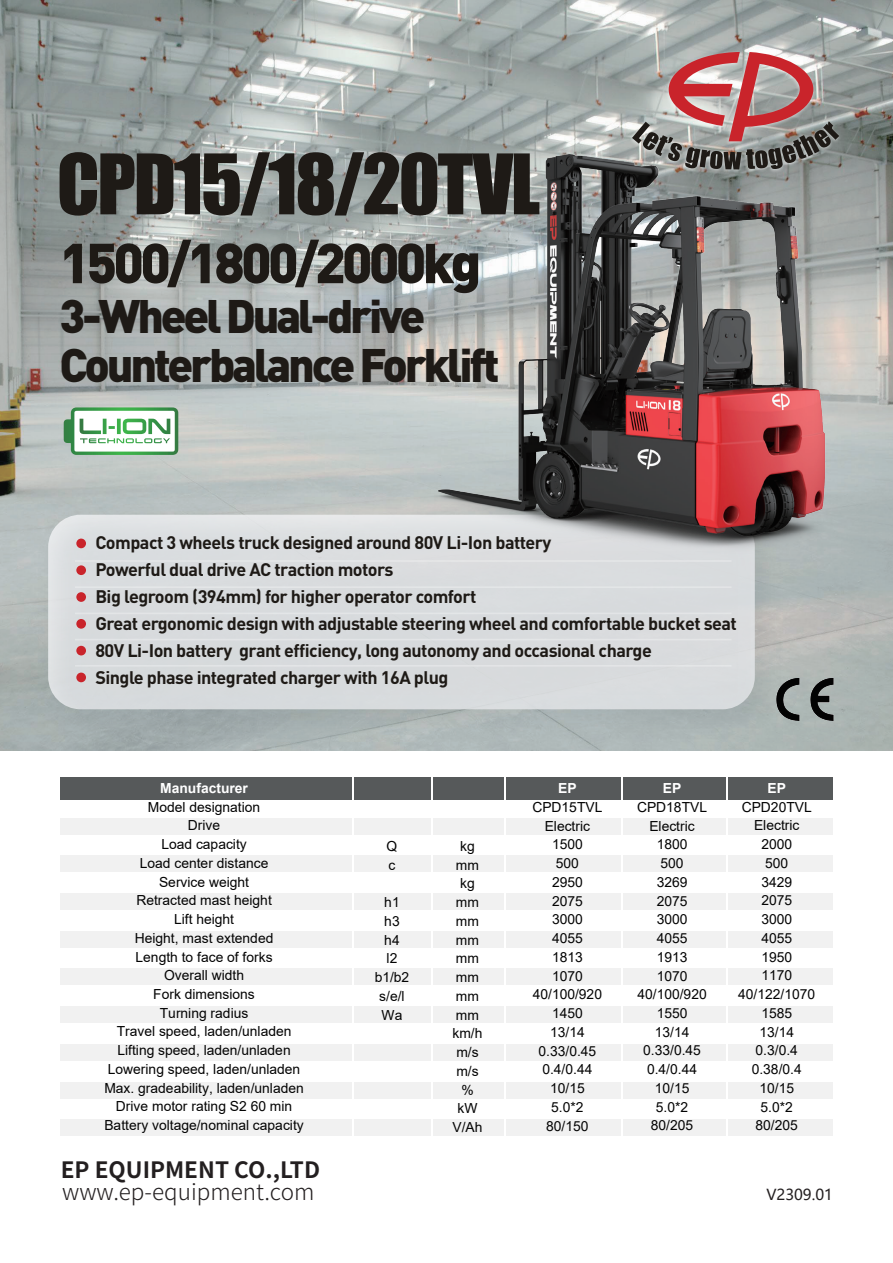
<style>
.page{position:relative;width:893px;height:1263px;background:#fff}
.page>*{position:absolute;margin:0;border:0;box-sizing:border-box;transform-origin:0 0}
.t1{font:77.1px "Impact";letter-spacing:-.03em;color:#1e1a16}
.t2{font:900 55.35px "DIN";letter-spacing:-.07em;color:#1e1a16}
.t3{font:900 46.35px/49.3px "DIN";letter-spacing:-.07em;color:#1e1a16}
.t4{font:300 22.5px "Source Han Sans CN";color:#231f20}
.t5{font:700 22.5px "Source Han Sans CN";color:#231f20}
.t6{font:700 18px/27px "DIN";letter-spacing:-.03em;color:#1e1a16}
.t7{font:15px "Microsoft Ya Hei";color:#231f20}
.t8{font:13.8px/18.8px "Arial";color:#030303;text-align:center}
.t9{font:700 13.8px "Arial";color:#fff}
</style>
<div class="page">
<div style="left:60px;top:777px;width:81px;height:23px;background:#56595a"></div>
<div style="left:141px;top:777px;width:270px;height:23px;background:#56595a"></div>
<div style="left:410px;top:777px;width:423px;height:23px;background:#56595a"></div>
<div style="left:60px;top:817px;width:82px;height:17px;background:#f1f1f1"></div>
<div style="left:141px;top:817px;width:270px;height:17px;background:#f1f1f1"></div>
<div style="left:411px;top:817px;width:422px;height:17px;background:#f1f1f1"></div>
<div style="left:60px;top:855px;width:82px;height:17px;background:#f1f1f1"></div>
<div style="left:141px;top:855px;width:270px;height:17px;background:#f1f1f1"></div>
<div style="left:411px;top:855px;width:422px;height:17px;background:#f1f1f1"></div>
<div style="left:60px;top:893px;width:82px;height:17px;background:#f1f1f1"></div>
<div style="left:141px;top:893px;width:270px;height:17px;background:#f1f1f1"></div>
<div style="left:411px;top:893px;width:422px;height:17px;background:#f1f1f1"></div>
<div style="left:60px;top:931px;width:82px;height:17px;background:#f1f1f1"></div>
<div style="left:141px;top:931px;width:270px;height:17px;background:#f1f1f1"></div>
<div style="left:411px;top:931px;width:422px;height:17px;background:#f1f1f1"></div>
<div style="left:60px;top:968px;width:82px;height:17px;background:#f1f1f1"></div>
<div style="left:141px;top:968px;width:270px;height:17px;background:#f1f1f1"></div>
<div style="left:411px;top:968px;width:422px;height:17px;background:#f1f1f1"></div>
<div style="left:60px;top:1006px;width:82px;height:17px;background:#f1f1f1"></div>
<div style="left:141px;top:1006px;width:270px;height:17px;background:#f1f1f1"></div>
<div style="left:411px;top:1006px;width:422px;height:17px;background:#f1f1f1"></div>
<div style="left:60px;top:1044px;width:82px;height:17px;background:#f1f1f1"></div>
<div style="left:141px;top:1044px;width:270px;height:17px;background:#f1f1f1"></div>
<div style="left:411px;top:1044px;width:422px;height:17px;background:#f1f1f1"></div>
<div style="left:60px;top:1082px;width:82px;height:16px;background:#f1f1f1"></div>
<div style="left:141px;top:1082px;width:270px;height:16px;background:#f1f1f1"></div>
<div style="left:411px;top:1082px;width:422px;height:16px;background:#f1f1f1"></div>
<div style="left:60px;top:1119px;width:82px;height:17px;background:#f1f1f1"></div>
<div style="left:141px;top:1119px;width:270px;height:17px;background:#f1f1f1"></div>
<div style="left:411px;top:1119px;width:422px;height:17px;background:#f1f1f1"></div>
<img style="left:0;top:0;width:893px;height:750px">
<img style="left:818px;top:671px;width:20px;height:53px">
<svg style="left:64px;top:407px;width:114px;height:48px"></svg>
<img style="left:577px;top:0;width:316px;height:225px">
<svg style="left:632px;top:52px;width:207px;height:87px;background:#b48b8b"></svg>
<img style="left:2px;top:471px;width:816px;height:280px">
<hr style="left:75px;top:586px;width:657px;height:2px;background:#fff">
<hr style="left:75px;top:560px;width:657px;height:2px;background:#fff">
<hr style="left:75px;top:612px;width:657px;height:2px;background:#fff">
<hr style="left:75px;top:639px;width:657px;height:1px;background:#fff">
<hr style="left:75px;top:665px;width:657px;height:2px;background:#fff">
<div style="left:76px;top:539px;width:10px;height:9px;background:#c9242b;border-radius:50%"></div>
<div style="left:76px;top:565px;width:10px;height:10px;background:#c9242b;border-radius:50%"></div>
<div style="left:76px;top:592px;width:10px;height:10px;background:#c9242b;border-radius:50%"></div>
<div style="left:76px;top:619px;width:10px;height:10px;background:#c9242b;border-radius:50%"></div>
<div style="left:76px;top:646px;width:10px;height:9px;background:#c9242b;border-radius:50%"></div>
<div style="left:76px;top:673px;width:10px;height:9px;background:#c9242b;border-radius:50%"></div>
<img style="left:416px;top:139px;width:436px;height:425px">
<hr style="left:352px;top:766px;width:2px;height:379px;background:#fff">
<hr style="left:431px;top:765px;width:2px;height:378px;background:#fff">
<hr style="left:504px;top:765px;width:2px;height:380px;background:#fff">
<hr style="left:621px;top:765px;width:2px;height:380px;background:#fff">
<hr style="left:726px;top:765px;width:2px;height:380px;background:#fff">
<h1 class="t1" style="left:57px;top:124px;width:485px">CPD15/18/20TVL</h1>
<h2 class="t2" style="left:59px;top:226px;width:424px">1500/1800/2000kg</h2>
<h3 class="t3" style="left:59px;top:289px;width:442px">3-Wheel Dual-drive<br>Counterbalance Forklift</h3>
<p class="t6" style="left:95px;top:528px;width:643px">Compact 3 wheels truck designed around 80V Li-Ion battery<br>Powerful dual drive AC traction motors<br>Big legroom (394mm) for higher operator comfort<br>Great ergonomic design with adjustable steering wheel and comfortable bucket seat 80V Li-Ion battery grant efficiency, long autonomy and occasional charge<br>Single phase integrated charger with 16A plug</p>
<p class="t9" style="left:160px;top:778px;width:89px">Manufacturer</p>
<p class="t8" style="left:104px;top:797px;width:201px">Model designation<br>Drive<br>Load capacity<br>Load center distance<br>Service weight<br>Retracted mast height<br>Lift height<br>Height, mast extended<br>Length to face of forks<br>Overall width<br>Fork dimensions<br>Turning radius<br>Travel speed, laden/unladen<br>Lifting speed, laden/unladen<br>Lowering speed, laden/unladen<br>Max. gradeability, laden/unladen<br>Drive motor rating S2 60 min<br>Battery voltage/nominal capacity</p>
<h3 class="t5" style="left:61px;top:1157px;width:261px">EP EQUIPMENT CO.,LTD</h3>
<h3 class="t4" style="left:62px;top:1179px;width:254px">www.ep-equipment.com</h3>
<p class="t8" style="left:387px;top:836px;width:12px;text-align:left">Q c</p>
<p class="t8" style="left:375px;top:893px;width:36px">h1<br>h3<br>h4<br>l2 b1/b2 s/e/l<br>Wa</p>
<p class="t8" style="left:452px;top:836px;width:32px">kg mm kg mm mm mm mm mm mm mm km/h m/s m/s % kW<br>V/Ah</p>
<p class="t9" style="left:558px;top:778px;width:20px">EP</p>
<p class="t8" style="left:532px;top:798px;width:72px">CPD15TVL<br>Electric<br>1500<br>500<br>2950<br>2075<br>3000<br>4055<br>1813<br>1070<br>40/100/920<br>1450<br>13/14<br>0.33/0.45<br>0.4/0.44<br>10/15<br>5.0*2<br>80/150</p>
<p class="t9" style="left:663px;top:778px;width:20px">EP</p>
<p class="t8" style="left:637px;top:797px;width:72px">CPD18TVL<br>Electric<br>1800<br>500<br>3269<br>2075<br>3000<br>4055<br>1913<br>1070<br>40/100/920<br>1550<br>13/14<br>0.33/0.45<br>0.4/0.44<br>10/15<br>5.0*2<br>80/205</p>
<p class="t9" style="left:767px;top:778px;width:20px">EP</p>
<p class="t8" style="left:738px;top:797px;width:79px">CPD20TVL<br>Electric<br>2000<br>500<br>3429<br>2075<br>3000<br>4055<br>1950<br>1170<br>40/122/1070<br>1585<br>13/14<br>0.3/0.4<br>0.38/0.4<br>10/15<br>5.0*2<br>80/205</p>
<p class="t7" style="left:766px;top:1184px;width:68px">V2309.01</p>
</div>
